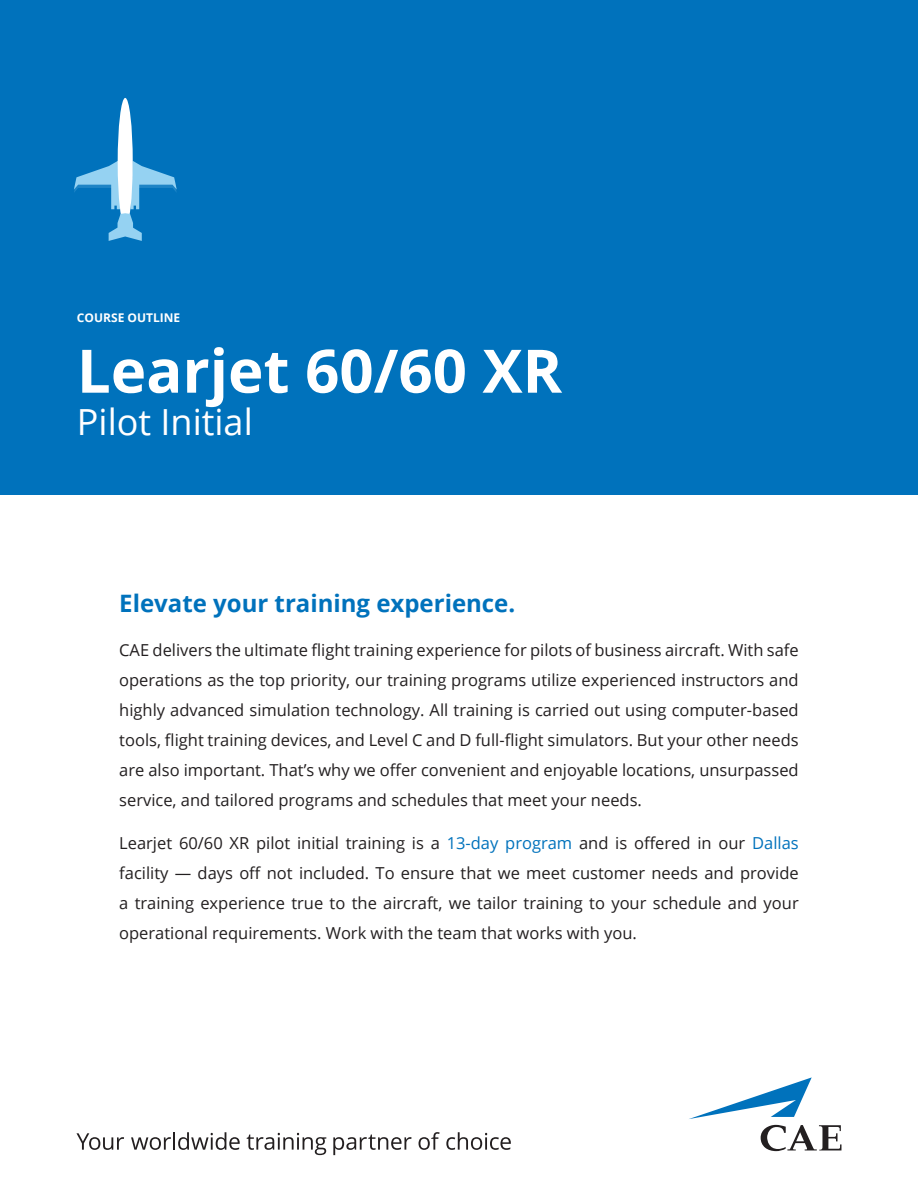
<style>
.page{position:relative;width:918px;height:1188px;background:#fff}
.page>*{position:absolute;margin:0;border:0;box-sizing:border-box;transform-origin:0 0}
.Titre{font:700 60px "Open Sans";color:#fff}
.Sous-titre{font:36px "Open Sans";color:#fff}
.Titre_-_Texte{font:700 24px "Open Sans";color:#0072bc}
.Texte{font:16.5px/30px "Open Sans";color:#231f20;text-align:justify}
.Titre_-_Course_outin{font:700 12px "Open Sans";color:#fff}
.s1{color:#0072bc}
</style>
<div class="page">
<svg style="left:76px;top:1133px;width:48px;height:17px"></svg>
<svg style="left:131px;top:1132px;width:109px;height:18px"></svg>
<svg style="left:247px;top:1133px;width:79px;height:22px"></svg>
<svg style="left:333px;top:1135px;width:79px;height:20px"></svg>
<svg style="left:419px;top:1132px;width:21px;height:18px"></svg>
<svg style="left:446px;top:1132px;width:65px;height:18px"></svg>
<svg style="left:689px;top:1077px;width:123px;height:42px"></svg>
<svg style="left:761px;top:1125px;width:81px;height:26px"></svg>
<div style="left:0;top:0;width:918px;height:495px;background:#0072bc"></div>
<div style="left:118px;top:98px;width:15px;height:129px;background:#fff;border-radius:50%"></div>
<svg style="left:74px;top:161px;width:103px;height:80px"></svg>
<p class="Titre_-_Course_outin" style="left:77px;top:310px;width:105px">COURSE OUTLINE</p>
<p class="Titre" style="left:77px;top:329px;width:487px">Learjet 60/60 XR</p>
<p class="Sous-titre" style="left:77px;top:398px;width:177px">Pilot Initial</p>
<p class="Titre_-_Texte" style="left:119px;top:587px;width:398px">Elevate your training experience.</p>
<p class="Texte" style="left:119px;top:634px;width:681px">CAE delivers the ultimate flight training experience for pilots of business aircraft. With safe operations as the top priority, our training programs utilize experienced instructors and highly advanced simulation technology. All training is carried out using computer-based tools, flight training devices, and Level C and D full-flight simulators. But your other needs are also important. That’s why we offer convenient and enjoyable locations, unsurpassed service, and tailored programs and schedules that meet your needs.</p>
<p class="Texte" style="left:119px;top:828px;width:681px">Learjet 60/60 XR pilot initial training is a <span class="s1">13-day program</span> and is offered in our <span class="s1">Dallas </span>facility — days off not included. To ensure that we meet customer needs and provide a training experience true to the aircraft, we tailor training to your schedule and your operational requirements. Work with the team that works with you.</p>
</div>
